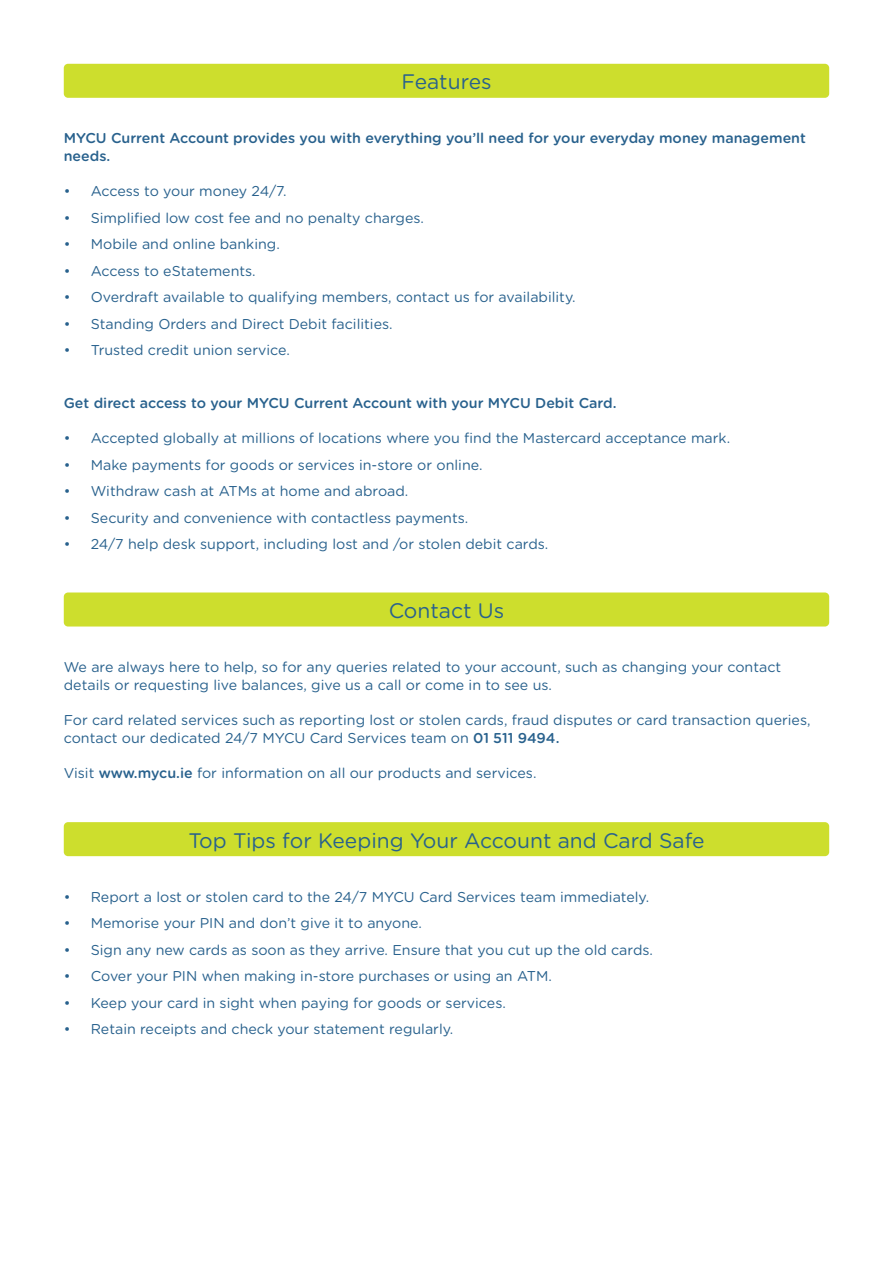
<style>
.page{position:relative;width:893px;height:1263px;background:#fff}
.page>*{position:absolute;margin:0;border:0;box-sizing:border-box;transform-origin:0 0}
.t1{font:21px "Gotham Rounded";color:#28618d}
.t2{font:14.25px/18px "Gotham Rounded";color:#28618d}
.t3{font:500 14.25px/18px "Gotham Rounded";color:#28618d}
.s1{font-weight:500}
</style>
<div class="page">
<div style="left:64px;top:64px;width:765px;height:34px;background:#cdde2d;border-radius:4px"></div>
<div style="left:64px;top:592px;width:765px;height:34px;background:#cdde2d;border-radius:4px"></div>
<div style="left:64px;top:822px;width:765px;height:34px;background:#cdde2d;border-radius:4px"></div>
<h1 class="t1" style="left:401px;top:67px;width:92px">Features</h1>
<p class="t3" style="left:64px;top:129px;width:744px">MYCU Current Account provides you with everything you’ll need for your everyday money management needs.</p>
<p class="t2" style="left:64px;top:182px;width:224px">• Access to your money 24/7.</p>
<p class="t2" style="left:64px;top:208px;width:362px">• Simplified low cost fee and no penalty charges.</p>
<p class="t2" style="left:64px;top:235px;width:218px">• Mobile and online banking.</p>
<p class="t2" style="left:64px;top:261px;width:194px">• Access to eStatements.</p>
<p class="t2" style="left:64px;top:288px;width:513px">• Overdraft available to qualifying members, contact us for availability.</p>
<p class="t2" style="left:64px;top:314px;width:330px">• Standing Orders and Direct Debit facilities.</p>
<p class="t2" style="left:64px;top:341px;width:228px">• Trusted credit union service.</p>
<p class="t3" style="left:64px;top:394px;width:554px">Get direct access to your MYCU Current Account with your MYCU Debit Card.</p>
<p class="t2" style="left:64px;top:429px;width:668px">• Accepted globally at millions of locations where you find the Mastercard acceptance mark.</p>
<p class="t2" style="left:64px;top:455px;width:420px">• Make payments for goods or services in-store or online.</p>
<p class="t2" style="left:64px;top:482px;width:346px">• Withdraw cash at ATMs at home and abroad.</p>
<p class="t2" style="left:64px;top:508px;width:406px">• Security and convenience with contactless payments.</p>
<p class="t2" style="left:64px;top:535px;width:486px">• 24/7 help desk support, including lost and /or stolen debit cards.</p>
<h1 class="t1" style="left:389px;top:596px;width:117px">Contact Us</h1>
<p class="t2" style="left:64px;top:657px;width:719px">We are always here to help, so for any queries related to your account, such as changing your contact details or requesting live balances, give us a call or come in to see us.</p>
<p class="t2" style="left:64px;top:710px;width:748px">For card related services such as reporting lost or stolen cards, fraud disputes or card transaction queries, contact our dedicated 24/7 MYCU Card Services team on <span class="s1">01 511 9494.</span></p>
<p class="t2" style="left:64px;top:763px;width:474px">Visit <span class="s1">www.mycu.ie</span> for information on all our products and services.</p>
<h1 class="t1" style="left:188px;top:826px;width:518px">Top Tips for Keeping Your Account and Card Safe</h1>
<p class="t2" style="left:64px;top:887px;width:587px">• Report a lost or stolen card to the 24/7 MYCU Card Services team immediately.</p>
<p class="t2" style="left:64px;top:913px;width:360px">• Memorise your PIN and don’t give it to anyone.</p>
<p class="t2" style="left:64px;top:940px;width:591px">• Sign any new cards as soon as they arrive. Ensure that you cut up the old cards.</p>
<p class="t2" style="left:64px;top:966px;width:490px">• Cover your PIN when making in-store purchases or using an ATM.</p>
<p class="t2" style="left:64px;top:993px;width:444px">• Keep your card in sight when paying for goods or services.</p>
<p class="t2" style="left:64px;top:1019px;width:391px">• Retain receipts and check your statement regularly.</p>
</div>
